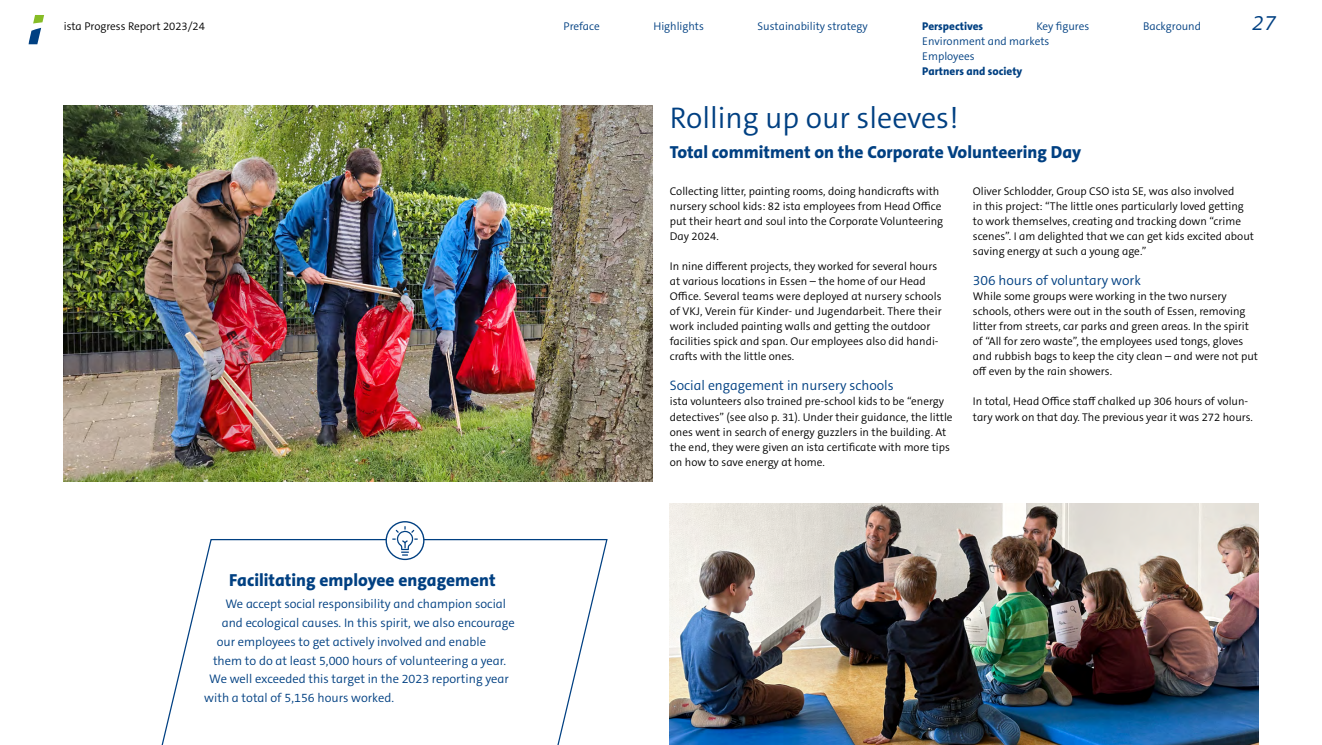
<style>
.page{position:relative;width:1322px;height:745px;background:#fff}
.page>*{position:absolute;margin:0;border:0;box-sizing:border-box;transform-origin:0 0}
.t1{font:30px "The Sansfor Ista Sm Lt";color:#004082}
.t2{font:italic 21.25px "The Sansfor Ista Sm Lt";color:#004082}
.t3{font:800 17.5px "The Sansfor Ista";color:#004082}
.t4{font:13.75px "The Sansfor Ista Sm Lt";color:#004082}
.t5{font:12.5px "The Sansfor Ista Sm Lt";color:#004082}
.t6{font:11.25px/15px "The Sansfor Ista Sm Lt";color:#000}
.t7{font:11.25px/15px "The Sansfor Ista Sm Lt";color:#004082}
.t8{font:800 11.25px "The Sansfor Ista";color:#004082}
</style>
<div class="page">
<img style="left:670px;top:503px;width:588px;height:241px">
<img style="left:64px;top:105px;width:588px;height:376px">
<svg style="left:28px;top:15px;width:17px;height:30px"></svg>
<svg style="left:161px;top:537px;width:447px;height:207px"></svg>
<svg style="left:386px;top:521px;width:38px;height:38px"></svg>
<div style="left:385px;top:520px;width:39px;height:39px;border:1px solid #004082;border-radius:50%"></div>
<svg style="left:392px;top:526px;width:26px;height:29px"></svg>
<p class="t6" style="left:64px;top:19px;width:143px">ista Progress Report 2023/24</p>
<p class="t7" style="left:563px;top:19px;width:38px">Preface</p>
<p class="t7" style="left:653px;top:19px;width:52px">Highlights</p>
<p class="t7" style="left:757px;top:19px;width:112px">Sustainability strategy</p>
<p class="t8" style="left:922px;top:19px;width:62px">Perspectives</p>
<p class="t7" style="left:1036px;top:19px;width:54px">Key figures</p>
<p class="t7" style="left:1143px;top:19px;width:60px">Background</p>
<h2 class="t2" style="left:1252px;top:9px;width:25px">27</h2>
<p class="t7" style="left:922px;top:34px;width:129px">Environment and markets<br>Employees</p>
<p class="t8" style="left:922px;top:64px;width:102px">Partners and society</p>
<h1 class="t1" style="left:670px;top:98px;width:290px">Rolling up our sleeves!</h1>
<h3 class="t3" style="left:670px;top:140px;width:413px">Total commitment on the Corporate Volunteering Day</h3>
<p class="t6" style="left:670px;top:184px;width:275px">Collecting litter, painting rooms, doing handicrafts with nursery school kids: 82 ista employees from Head Office put their heart and soul into the Corporate Volunteering Day 2024.</p>
<p class="t6" style="left:670px;top:259px;width:273px">In nine different projects, they worked for several hours at various locations in Essen – the home of our Head Office. Several teams were deployed at nursery schools of VKJ, Verein für Kinder- und Jugendarbeit. There their work included painting walls and getting the outdoor facilities spick and span. Our employees also did handi&shy;crafts with the little ones.</p>
<p class="t4" style="left:670px;top:377px;width:225px">Social engagement in nursery schools</p>
<p class="t6" style="left:670px;top:394px;width:284px">ista volunteers also trained pre-school kids to be “energy detectives” (see also p. 31). Under their guidance, the little ones went in search of energy guzzlers in the building. At the end, they were given an ista certificate with more tips on how to save energy at home.</p>
<p class="t6" style="left:973px;top:184px;width:283px">Oliver Schlodder, Group CSO ista SE, was also involved<br>in this project: “The little ones particularly loved getting to work themselves, creating and tracking down “crime scenes”. I am delighted that we can get kids excited about saving energy at such a young age.”</p>
<p class="t4" style="left:973px;top:272px;width:170px">306 hours of voluntary work</p>
<p class="t6" style="left:973px;top:289px;width:287px">While some groups were working in the two nursery schools, others were out in the south of Essen, removing litter from streets, car parks and green areas. In the spirit of “All for zero waste”, the employees used tongs, gloves and rubbish bags to keep the city clean – and were not put off even by the rain showers.</p>
<p class="t6" style="left:973px;top:394px;width:282px">In total, Head Office staff chalked up 306 hours of volun&shy;tary work on that day. The previous year it was 272 hours.</p>
<h3 class="t3" style="left:229px;top:568px;width:268px">Facilitating employee engagement</h3>
<p class="t5" style="left:225px;top:595px;width:282px">We accept social responsibility and champion social</p>
<p class="t5" style="left:222px;top:614px;width:294px">and ecological causes. In this spirit, we also encourage</p>
<p class="t5" style="left:217px;top:633px;width:271px">our employees to get actively involved and enable</p>
<p class="t5" style="left:213px;top:652px;width:295px">them to do at least 5,000 hours of volunteering a year.</p>
<p class="t5" style="left:209px;top:670px;width:301px">We well exceeded this target in the 2023 reporting year</p>
<p class="t5" style="left:204px;top:689px;width:191px">with a total of 5,156 hours worked.</p>
</div>
